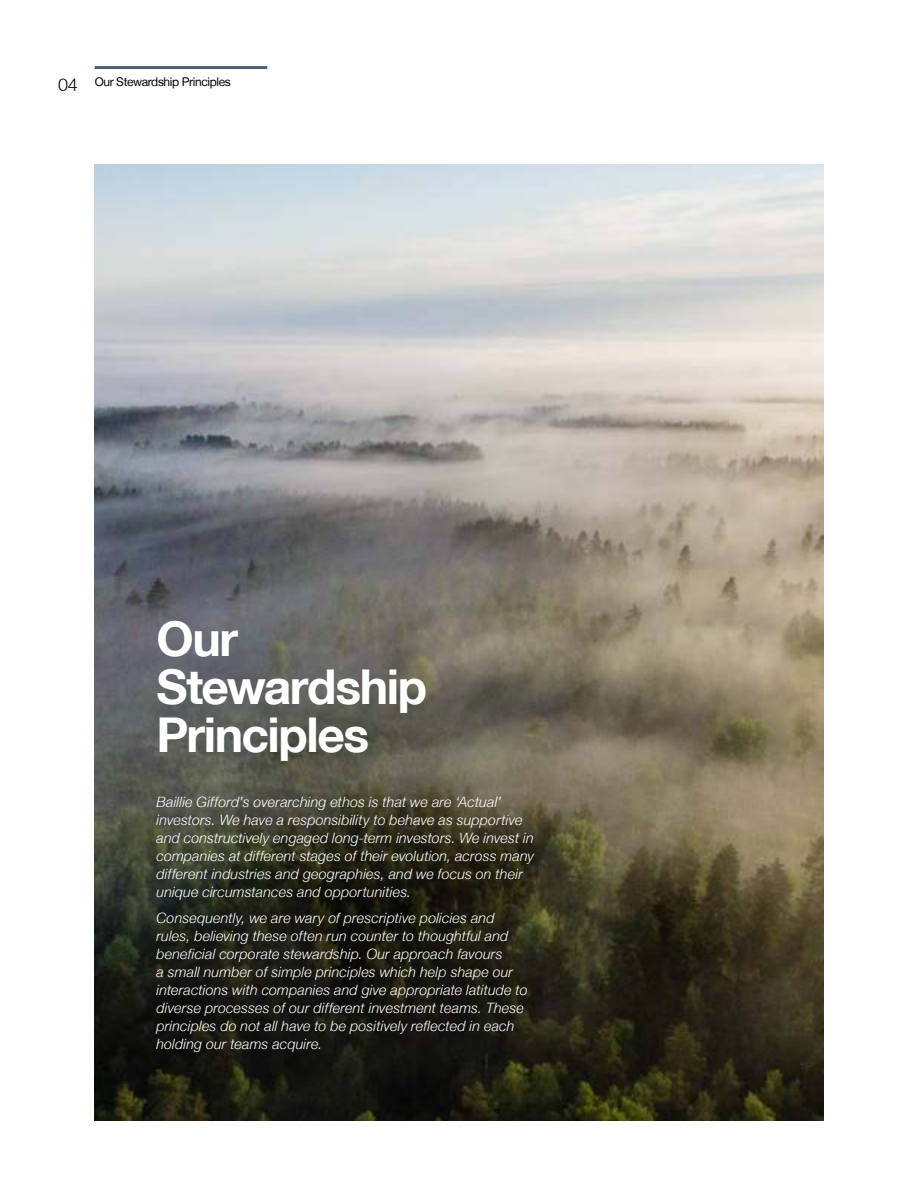
<style>
.page{position:relative;width:918px;height:1188px;background:#fff}
.page>*{position:absolute;margin:0;border:0;box-sizing:border-box;transform-origin:0 0}
.t1{font:700 48px/48px "Helvetica Neue LT";letter-spacing:-.03em;color:#fff}
.t2{font:300 18px "Helvetica Neue LT";color:#000}
.t3{font:italic 300 14.25px/18px "Helvetica Neue LT";letter-spacing:.01em;color:#fff}
.t4{font:12px "Helvetica Neue LT";letter-spacing:-.03em;color:#000}
</style>
<div class="page">
<img style="left:95px;top:165px;width:728px;height:955px">
<hr style="left:95px;top:66px;width:172px;height:3px;background:#4d6172">
<p class="t2" style="left:58px;top:73px;width:21px">04</p>
<p class="t4" style="left:95px;top:75px;width:138px">Our Stewardship Principles</p>
<h1 class="t1" style="left:156px;top:614px;width:272px">Our<br>Stewardship<br>Principles</h1>
<p class="t3" style="left:156px;top:793px;width:379px">Baillie Gifford’s overarching ethos is that we are ‘Actual’ investors. We have a responsibility to behave as supportive and constructively engaged long-term investors. We invest in companies at different stages of their evolution, across many different industries and geographies, and we focus on their unique circumstances and opportunities.</p>
<p class="t3" style="left:156px;top:909px;width:373px">Consequently, we are wary of prescriptive policies and rules, believing these often run counter to thoughtful and beneficial corporate stewardship. Our approach favours<br>a small number of simple principles which help shape our interactions with companies and give appropriate latitude to diverse processes of our different investment teams. These principles do not all have to be positively reflected in each holding our teams acquire.</p>
</div>
